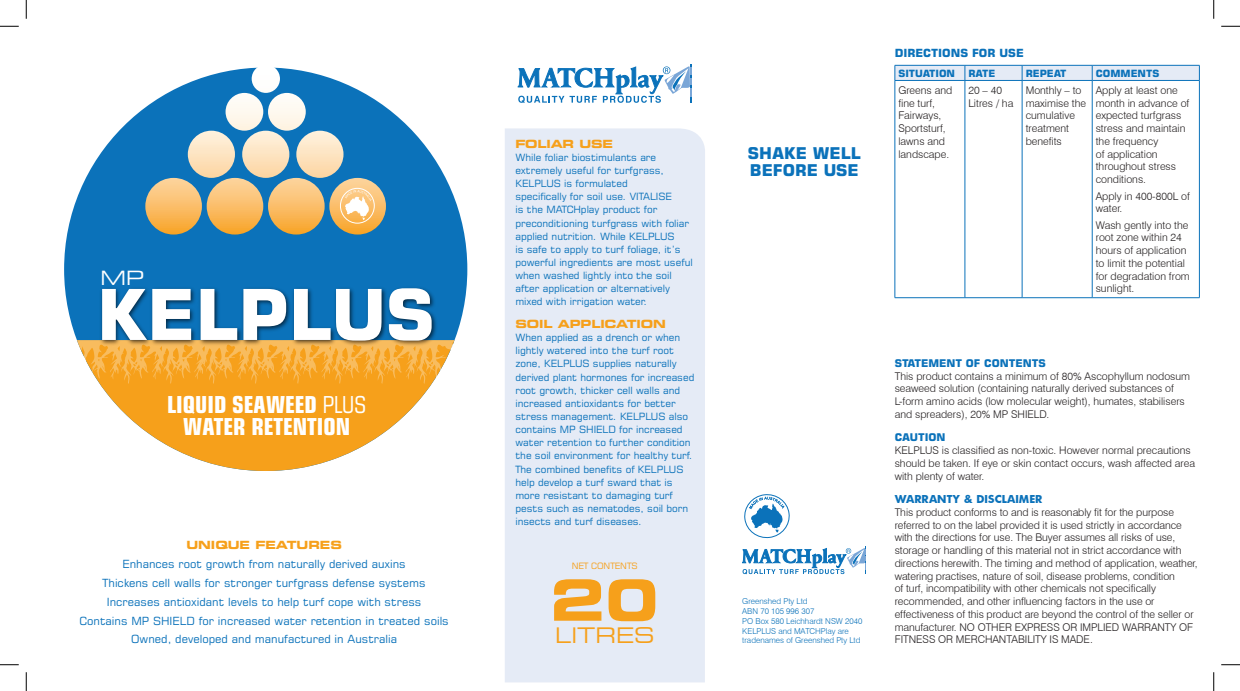
<style>
.page{position:relative;width:1240px;height:691px;background:#fff}
.page>*{position:absolute;margin:0;border:0;box-sizing:border-box;transform-origin:0 0}
.t1{font:700 70.12px "Square 721 BT";color:#fff}
.headers{font:700 expanded 56.25px "Square 721 BT";color:#f6a01b}
.t2{font:700 condensed 23.38px/21.4px "Square 721 BT";color:#fff;text-align:center}
.headers-2{font:expanded 21.25px "Square 721 BT";color:#f6a01b}
.t3{font:expanded 19.5px "Square 721 BT";color:#fff}
.t4{font:700 16.25px/17.5px "Square 721 BT";color:#0b72ba}
.t5{font:11.25px "Square 721 BT";color:#0b72ba}
.headers-3{font:700 expanded 11.25px "Square 721 BT";letter-spacing:-.01em;color:#f6a01b}
.headers-4{font:700 11.25px "Square 721 BT";color:#0b72ba}
.t6{font:300 10.62px/12.8px "Swiss 721 BT";color:#231f20}
.headers-5{font:700 10.62px "Square 721 BT";color:#0b72ba}
.t7{font:700 10.62px "Futura";color:#0b72ba}
.t8{font:10px/13.1px "Square 721 BT";letter-spacing:-.005em;color:#0b72ba}
.t9{font:700 10px "Square 721 BT";color:#0b72ba}
.headers-6{font:8.75px "Square 721 BT";letter-spacing:-.01em;color:#f6a01b}
.t10{font:300 8.12px/9.8px "Swiss 721 BT";color:#0b72ba}
.s1{font-weight:400}
</style>
<div class="page">
<div style="left:505px;top:128px;width:200px;height:554px;background:#e5ebf6"></div>
<svg style="left:894px;top:65px;width:306px;height:15px"></svg>
<hr style="left:894px;top:80px;width:71px;height:1px;background:#0b72ba">
<hr style="left:894px;top:81px;width:1px;height:216px;background:#0b72ba">
<hr style="left:965px;top:80px;width:57px;height:1px;background:#0b72ba">
<hr style="left:964px;top:81px;width:1px;height:216px;background:#0b72ba">
<hr style="left:1022px;top:80px;width:70px;height:1px;background:#0b72ba">
<hr style="left:1022px;top:81px;width:1px;height:216px;background:#0b72ba">
<hr style="left:1092px;top:80px;width:107px;height:1px;background:#0b72ba">
<hr style="left:1092px;top:81px;width:1px;height:216px;background:#0b72ba">
<hr style="left:1199px;top:81px;width:1px;height:216px;background:#0b72ba">
<hr style="left:894px;top:297px;width:71px;height:1px;background:#0b72ba">
<hr style="left:965px;top:297px;width:57px;height:1px;background:#0b72ba">
<hr style="left:1022px;top:297px;width:70px;height:1px;background:#0b72ba">
<hr style="left:1092px;top:297px;width:107px;height:1px;background:#0b72ba">
<hr style="left:690px;top:64px;width:1px;height:38px;background:#0b72ba">
<svg style="left:518px;top:66px;width:173px;height:37px"></svg>
<svg style="left:742px;top:546px;width:124px;height:28px"></svg>
<svg style="left:744px;top:494px;width:46px;height:45px"></svg>
<div style="left:64px;top:67px;width:403px;height:404px;background:#0b72ba;border-radius:50%"></div>
<svg style="left:100px;top:384px;width:332px;height:87px;fill:#f6a01b"></svg>
<svg style="left:87px;top:364px;width:357px;height:20px"></svg>
<img style="left:64px;top:275px;width:404px;height:89px">
<svg style="left:145px;top:67px;width:241px;height:167px"></svg>
<svg style="left:345px;top:190px;width:26px;height:30px"></svg>
<div style="left:340px;top:188px;width:34px;height:35px;border:1px solid #fff;border-radius:50%"></div>
<svg style="left:0;top:25px;width:19px;height:2px"></svg>
<svg style="left:1221px;top:25px;width:19px;height:2px"></svg>
<svg style="left:0;top:664px;width:19px;height:1px"></svg>
<svg style="left:1221px;top:664px;width:19px;height:1px"></svg>
<svg style="left:25px;top:0;width:2px;height:19px"></svg>
<svg style="left:25px;top:672px;width:2px;height:18px"></svg>
<svg style="left:1213px;top:0;width:1px;height:19px"></svg>
<svg style="left:1213px;top:672px;width:1px;height:18px"></svg>
<p class="t3" style="left:100px;top:267px;width:45px">MP</p>
<p class="t1" style="left:97px;top:272px;width:339px">KELPLUS</p>
<p class="t2" style="left:167px;top:394px;width:200px">LIQUID SEAWEED <span class="s1">PLUS<br></span>WATER RETENTION</p>
<p class="headers-3" style="left:186px;top:538px;width:11px">UNI</p>
<p class="headers-3" style="left:215px;top:538px;width:24px">QUE</p>
<p class="headers-3" style="left:255px;top:538px;width:88px">FEATURES</p>
<p class="t5" style="left:122px;top:556px;width:285px">Enhances root growth from naturally derived auxins</p>
<p class="t5" style="left:103px;top:575px;width:324px">Thickens cell walls for stronger turfgrass defense systems</p>
<p class="t5" style="left:107px;top:594px;width:316px">Increases antioxidant levels to help turf cope with stress</p>
<p class="t5" style="left:79px;top:613px;width:371px">Contains MP SHIELD for increased water retention in treated soils</p>
<p class="t5" style="left:131px;top:632px;width:267px">Owned, developed and manufactured in Australia</p>
<p class="headers-3" style="left:515px;top:137px;width:99px">FOLIAR USE</p>
<p class="t8" style="left:515px;top:150px;width:179px">While foliar biostimulants are extremely useful for turfgrass, KELPLUS is formulated<br>specifically for soil use. VITALISE<br>is the MATCHplay product for preconditioning turfgrass with foliar applied nutrition. While KELPLUS<br>is safe to apply to turf foliage, it’s powerful ingredients are most useful when washed lightly into the soil after application or alternatively mixed with irrigation water.</p>
<p class="headers-3" style="left:515px;top:317px;width:152px">SOIL APPLICATION</p>
<p class="t8" style="left:515px;top:331px;width:180px">When applied as a drench or when lightly watered into the turf root zone, KELPLUS supplies naturally derived plant hormones for increased root growth, thicker cell walls and increased antioxidants for better stress management. KELPLUS also contains MP SHIELD for increased water retention to further condition the soil environment for healthy turf.<br>The combined benefits of KELPLUS help develop a turf sward that is more resistant to damaging turf pests such as nematodes, soil born insects and turf diseases.</p>
<p class="headers-6" style="left:572px;top:560px;width:62px">net contents</p>
<p class="headers" style="left:550px;top:566px;width:111px">20</p>
<p class="headers-2" style="left:555px;top:622px;width:101px">LITRES</p>
<p class="t4" style="left:748px;top:144px;width:114px">SHAKE WELL<br>BEFORE USE</p>
<p class="t10" style="left:742px;top:596px;width:67px">Greenshed Pty Ltd</p>
<p class="t10" style="left:742px;top:606px;width:74px">ABN 70 105 996 307</p>
<p class="t10" style="left:742px;top:615px;width:122px">PO Box 580 Leichhardt NSW 2040</p>
<p class="t10" style="left:742px;top:625px;width:120px">KELPLUS and MatchPlay are tradenames of Greenshed Pty Ltd</p>
<p class="headers-4" style="left:894px;top:46px;width:130px">DIRECTIONS FOR USE</p>
<p class="t9" style="left:898px;top:67px;width:58px">SITUATION</p>
<p class="t9" style="left:968px;top:67px;width:28px">RATE</p>
<p class="t9" style="left:1025px;top:67px;width:42px">REPEAT</p>
<p class="t9" style="left:1095px;top:67px;width:65px">COMMENTS</p>
<p class="t6" style="left:898px;top:84px;width:55px">Greens and</p>
<p class="t6" style="left:898px;top:96px;width:38px">fine turf,</p>
<p class="t6" style="left:898px;top:109px;width:44px">Fairways,</p>
<p class="t6" style="left:898px;top:122px;width:49px">Sportsturf,</p>
<p class="t6" style="left:898px;top:135px;width:48px">lawns and</p>
<p class="t6" style="left:898px;top:147px;width:52px">landscape.</p>
<p class="t6" style="left:968px;top:84px;width:46px">20 – 40<br>Litres / ha</p>
<p class="t6" style="left:1025px;top:84px;width:62px">Monthly – to maximise the cumulative treatment benefits</p>
<p class="t6" style="left:1095px;top:84px;width:95px">Apply at least one month in advance of expected turfgrass stress and maintain the frequency<br>of application throughout stress conditions.</p>
<p class="t6" style="left:1095px;top:189px;width:96px">Apply in 400-800L of water.</p>
<p class="t6" style="left:1095px;top:218px;width:96px">Wash gently into the root zone within 24 hours of application to limit the potential for degradation from sunlight.</p>
<p class="headers-5" style="left:894px;top:356px;width:153px">STATEMENT OF CONTENTS</p>
<p class="t6" style="left:894px;top:369px;width:297px">This product contains a minimum of 80% Ascophyllum nodosum seaweed solution (containing naturally derived substances of L-form amino acids (low molecular weight), humates, stabilisers and spreaders), 20% MP SHIELD.</p>
<p class="headers-5" style="left:894px;top:431px;width:52px">CAUTION</p>
<p class="t6" style="left:894px;top:443px;width:302px">KELPLUS is classified as non-toxic. However normal precautions should be taken. If eye or skin contact occurs, wash affected area with plenty of water.</p>
<p class="t7" style="left:894px;top:491px;width:149px">WARRANTY &amp; DISCLAIMER</p>
<p class="t6" style="left:894px;top:505px;width:304px">This product conforms to and is reasonably fit for the purpose referred to on the label provided it is used strictly in accordance with the directions for use. The Buyer assumes all risks of use, storage or handling of this material not in strict accordance with directions herewith. The timing and method of application, weather, watering practises, nature of soil, disease problems, condition<br>of turf, incompatibility with other chemicals not specifically recommended, and other influencing factors in the use or effectiveness of this product are beyond the control of the seller or manufacturer. NO OTHER EXPRESS OR IMPLIED WARRANTY OF FITNESS OR MERCHANTABILITY IS MADE.</p>
</div>
